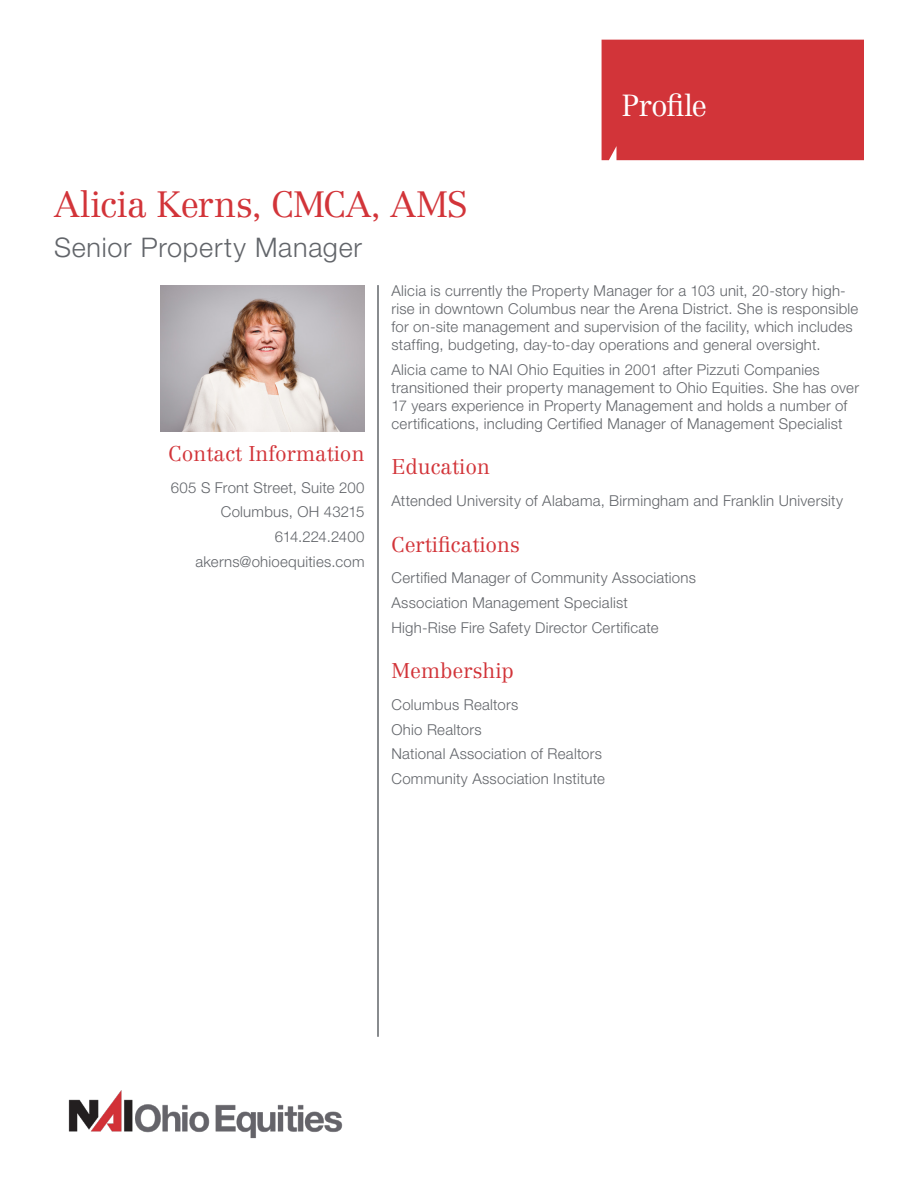
<style>
.page{position:relative;width:918px;height:1188px;background:#fff}
.page>*{position:absolute;margin:0;border:0;box-sizing:border-box;transform-origin:0 0}
.Agent_Name{font:300 36px "Centennial LT Std";letter-spacing:-.01em;color:#d23439}
.Property_Name{font:300 30px "Centennial LT Std";letter-spacing:-.035em;color:#fff}
.Job_Title{font:300 27px "Helvetica Neue LT Std";letter-spacing:.025em;color:#62656a}
.Sub_Heading_-_Left_A{font:300 21px "Centennial LT Std";color:#d23439}
.SubHeading{font:300 21px "Centennial LT Std";color:#d23439}
.Body_-_Left_Alignmen{font:300 15px/18px "Helvetica Neue LT Std";letter-spacing:.015em;color:#62656a}
.Body{font:300 15px "Helvetica Neue LT Std";letter-spacing:.015em;color:#62656a}
.Body-2{font:300 15px "Helvetica Neue LT Std";letter-spacing:-.02em;color:#62656a}
</style>
<div class="page">
<div style="left:602px;top:40px;width:262px;height:120px;background:#d23439"></div>
<hr style="left:377px;top:285px;width:2px;height:752px;background:#62656a">
<img style="left:161px;top:285px;width:203px;height:147px">
<img style="left:68px;top:1090px;width:275px;height:49px">
<p class="Agent_Name" style="left:54px;top:183px;width:415px">Alicia Kerns, CMCA, AMS</p>
<p class="Job_Title" style="left:54px;top:230px;width:310px">Senior Property Manager</p>
<p class="Property_Name" style="left:621px;top:87px;width:87px">Profile</p>
<p class="SubHeading" style="left:169px;top:441px;width:197px">Contact Information</p>
<p class="Body" style="left:171px;top:478px;width:195px">605 S Front Street, Suite 200</p>
<p class="Body" style="left:221px;top:503px;width:145px">Columbus, OH 43215</p>
<p class="Body-2" style="left:275px;top:528px;width:91px">614.224.2400</p>
<p class="Body" style="left:195px;top:552px;width:171px">akerns@ohioequities.com</p>
<p class="Body_-_Left_Alignmen" style="left:392px;top:281px;width:468px">Alicia is currently the Property Manager for a 103 unit, 20-story high&shy;rise in downtown Columbus near the Arena District. She is responsible for on-site management and supervision of the facility, which includes staffing, budgeting, day-to-day operations and general oversight.</p>
<p class="Body_-_Left_Alignmen" style="left:392px;top:360px;width:469px">Alicia came to NAI Ohio Equities in 2001 after Pizzuti Companies transitioned their property management to Ohio Equities. She has over 17 years experience in Property Management and holds a number of certifications, including Certified Manager of Management Specialist</p>
<p class="Sub_Heading_-_Left_A" style="left:392px;top:454px;width:100px">Education</p>
<p class="Body_-_Left_Alignmen" style="left:392px;top:491px;width:453px">Attended University of Alabama, Birmingham and Franklin University</p>
<p class="Sub_Heading_-_Left_A" style="left:392px;top:532px;width:130px">Certifications</p>
<p class="Body_-_Left_Alignmen" style="left:392px;top:568px;width:306px">Certified Manager of Community Associations</p>
<p class="Body_-_Left_Alignmen" style="left:392px;top:593px;width:238px">Association Management Specialist</p>
<p class="Body_-_Left_Alignmen" style="left:392px;top:618px;width:269px">High-Rise Fire Safety Director Certificate</p>
<p class="Sub_Heading_-_Left_A" style="left:392px;top:658px;width:124px">Membership</p>
<p class="Body_-_Left_Alignmen" style="left:392px;top:695px;width:128px">Columbus Realtors</p>
<p class="Body_-_Left_Alignmen" style="left:392px;top:720px;width:92px">Ohio Realtors</p>
<p class="Body_-_Left_Alignmen" style="left:392px;top:745px;width:212px">National Association of Realtors</p>
<p class="Body_-_Left_Alignmen" style="left:392px;top:769px;width:215px">Community Association Institute</p>
</div>
